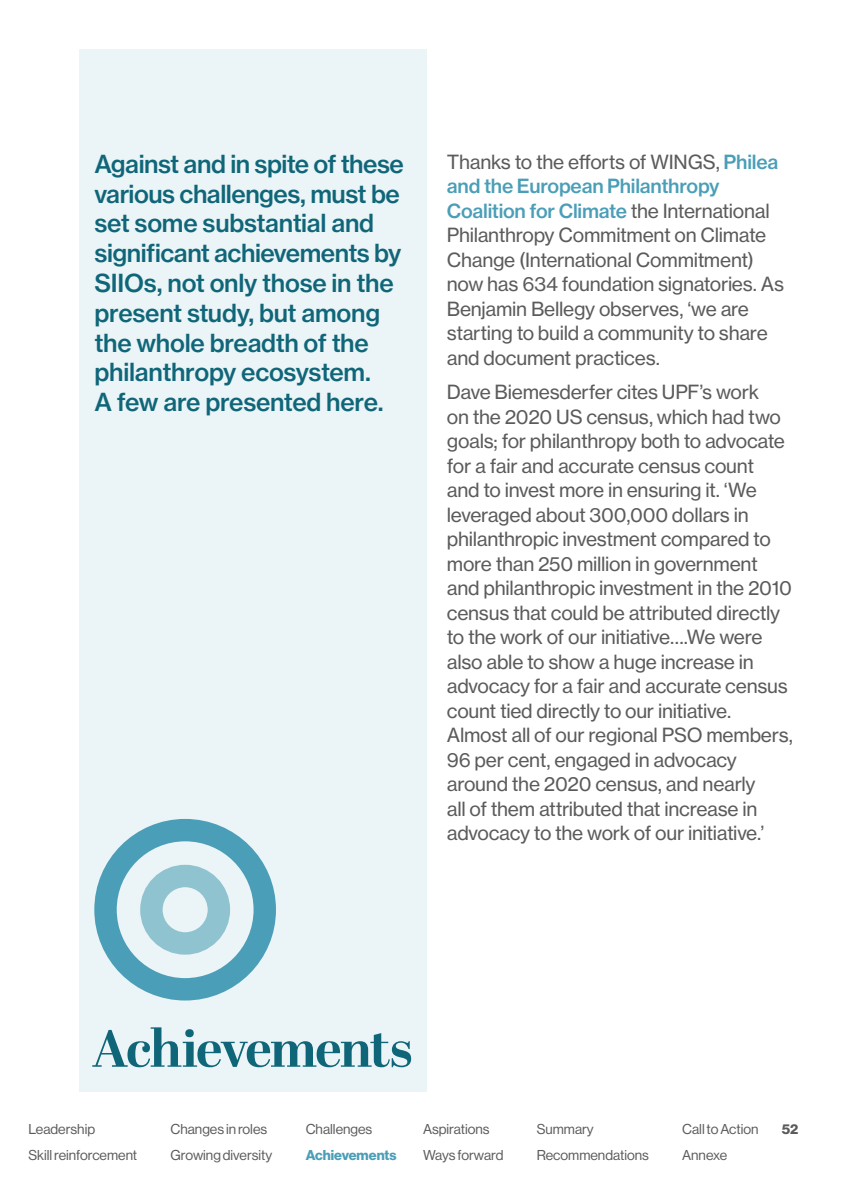
<style>
.page{position:relative;width:844px;height:1191px;background:#fff}
.page>*{position:absolute;margin:0;border:0;box-sizing:border-box;transform-origin:0 0}
.t1{font:700 52.5px "Abril Display";letter-spacing:-.03em;color:#106679}
.t2{font:24.5px/29.8px "N Haas Grotesk TX Pro 65 Md";letter-spacing:-.02em;color:#106679}
.t3{font:19.25px/24.5px "N Haas Grotesk TX Pro 55 Rg";letter-spacing:-.015em;color:#5b5b5b}
.t4{font:19.25px/24.5px "N Haas Grotesk TX Pro 65 Md";letter-spacing:-.01em;color:#4a9eb7}
.t5{font:14px/26.4px "N Haas Grotesk DS Pro 55 Rg";color:#5b5b5b}
.t6{font:14px "N Haas Grotesk DS Pro 75 Bd";color:#4a9eb7}
.t7{font:14px "N Haas Grotesk DS Pro 75 Bd";color:#5b5b5b}
.s1{font-family:"N Haas Grotesk TX Pro 65 Md";color:#4a9eb7}
.s2{font-family:"N Haas Grotesk TX Pro 55 Rg";color:#5b5b5b}
</style>
<div class="page">
<div style="left:79px;top:50px;width:348px;height:1041px;background:#ebf4f6"></div>
<div style="left:94px;top:819px;width:182px;height:181px;border:22px solid #4a9eb7;border-radius:50%"></div>
<div style="left:140px;top:864px;width:90px;height:90px;border:22px solid #90c3d0;border-radius:50%"></div>
<p class="t2" style="left:94px;top:149px;width:311px">Against and in spite of these various challenges, must be set some substantial and significant achievements by<br>SIIOs, not only those in the present study, but among the whole breadth of the philanthropy ecosystem.<br>A few are presented here.</p>
<p class="t3" style="left:446px;top:150px;width:333px">Thanks to the efforts of WINGS, <span class="s1">Philea</span></p>
<p class="t4" style="left:446px;top:174px;width:324px">and the European Philanthropy<br>Coalition for Climate <span class="s2">the International</span></p>
<p class="t3" style="left:446px;top:223px;width:338px">Philanthropy Commitment on Climate Change (International Commitment) now has 634 foundation signatories. As Benjamin Bellegy observes, ‘we are starting to build a community to share and document practices.</p>
<p class="t3" style="left:446px;top:380px;width:347px">Dave Biemesderfer cites UPF’s work<br>on the 2020 US census, which had two goals; for philanthropy both to advocate for a fair and accurate census count<br>and to invest more in ensuring it. ‘We leveraged about 300,000 dollars in philanthropic investment compared to more than 250 million in government and philanthropic investment in the 2010 census that could be attributed directly to the work of our initiative….We were also able to show a huge increase in advocacy for a fair and accurate census count tied directly to our initiative.<br>Almost all of our regional PSO members, 96 per cent, engaged in advocacy around the 2020 census, and nearly<br>all of them attributed that increase in advocacy to the work of our initiative.’</p>
<h1 class="t1" style="left:92px;top:1012px;width:322px">Achievements</h1>
<p class="t5" style="left:28px;top:1116px;width:68px">Leadership</p>
<p class="t5" style="left:682px;top:1116px;width:78px">Call to Action</p>
<p class="t5" style="left:28px;top:1142px;width:110px">Skill reinforcement</p>
<p class="t5" style="left:170px;top:1116px;width:103px">Changes in roles<br>Growing diversity</p>
<p class="t5" style="left:305px;top:1116px;width:68px">Challenges</p>
<p class="t5" style="left:423px;top:1116px;width:82px">Aspirations<br>Ways forward</p>
<p class="t5" style="left:536px;top:1116px;width:59px">Summary</p>
<p class="t7" style="left:781px;top:1120px;width:18px">52</p>
<p class="t6" style="left:305px;top:1147px;width:92px">Achievements</p>
<p class="t5" style="left:536px;top:1142px;width:114px">Recommendations</p>
<p class="t5" style="left:682px;top:1142px;width:46px">Annexe</p>
</div>
